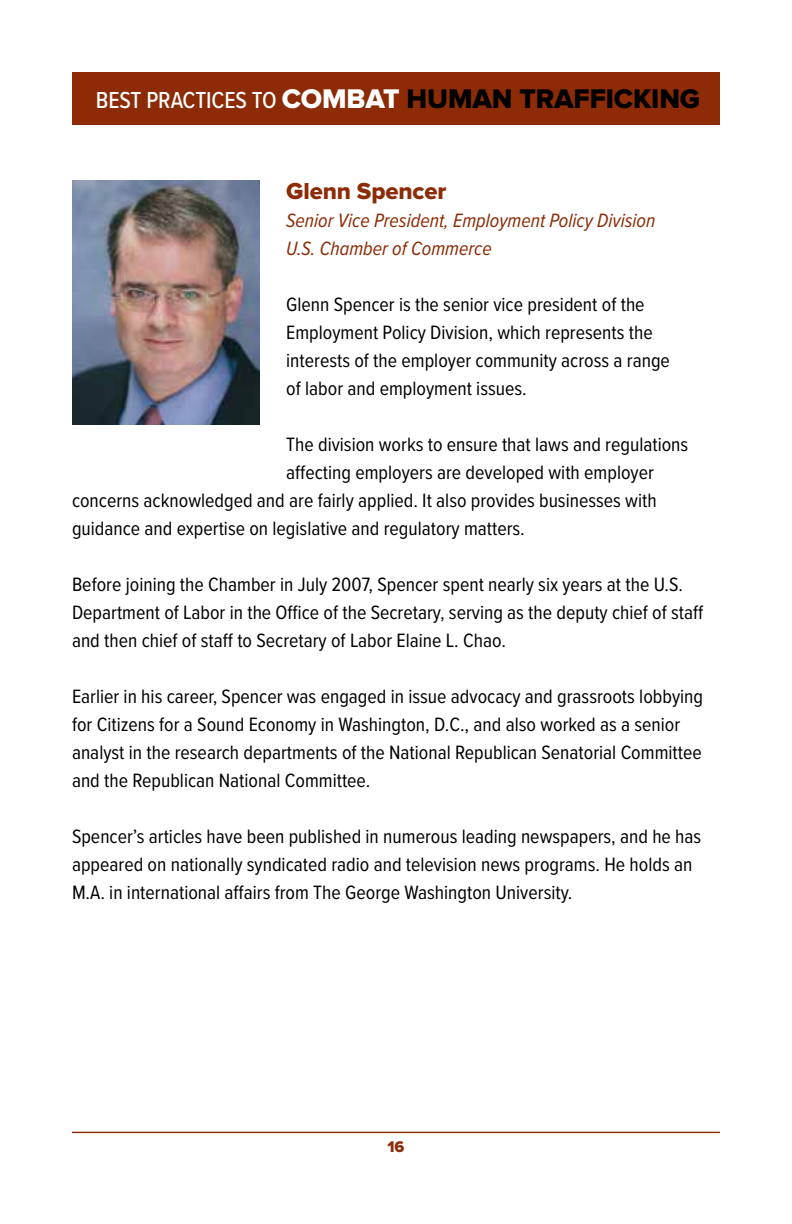
<style>
.page{position:relative;width:792px;height:1224px;background:#fff}
.page>*{position:absolute;margin:0;border:0;box-sizing:border-box;transform-origin:0 0}
.t1{font:28px "Proxima Nova Extrabld";letter-spacing:-.005em;color:#000}
.t2{font:24px "Proxima Nova Extrabld";letter-spacing:-.005em;color:#8c2b05}
.t3{font:20px/28px "Proxima Nova Cond";color:#000}
.t4{font:italic 20px/28px "Proxima Nova Cond";color:#8c2b05}
.t5{font:16px "Proxima Nova Extrabld";color:#8c2b05}
.s1{font-family:"Proxima Nova Cond";font-weight:500;font-size:24px;color:#fff}
.s2{color:#fff}
</style>
<div class="page">
<hr style="left:72px;top:1132px;width:648px;height:1px;background:#8c2b05">
<div style="left:72px;top:72px;width:648px;height:52px;background:#8c2b05"></div>
<img style="left:72px;top:180px;width:187px;height:245px">
<h1 class="t1" style="left:96px;top:82px;width:606px"><span class="s1">BEST PRACTICES TO</span> <span class="s2">COMBAT</span> HUMAN TRAFFICKING</h1>
<p class="t2" style="left:286px;top:177px;width:162px">Glenn Spencer</p>
<p class="t4" style="left:286px;top:205px;width:371px">Senior Vice President, Employment Policy Division<br>U.S. Chamber of Commerce</p>
<p class="t3" style="left:286px;top:289px;width:385px">Glenn Spencer is the senior vice president of the Employment Policy Division, which represents the interests of the employer community across a range of labor and employment issues.</p>
<p class="t3" style="left:286px;top:429px;width:404px">The division works to ensure that laws and regulations</p>
<p class="t3" style="left:286px;top:457px;width:369px">affecting employers are developed with employer</p>
<p class="t3" style="left:72px;top:485px;width:586px">concerns acknowledged and are fairly applied. It also provides businesses with</p>
<p class="t3" style="left:72px;top:513px;width:454px">guidance and expertise on legislative and regulatory matters.</p>
<p class="t3" style="left:72px;top:569px;width:633px">Before joining the Chamber in July 2007, Spencer spent nearly six years at the U.S.<br>Department of Labor in the Office of the Secretary, serving as the deputy chief of staff and then chief of staff to Secretary of Labor Elaine L. Chao.</p>
<p class="t3" style="left:72px;top:681px;width:633px">Earlier in his career, Spencer was engaged in issue advocacy and grassroots lobbying for Citizens for a Sound Economy in Washington, D.C., and also worked as a senior analyst in the research departments of the National Republican Senatorial Committee and the Republican National Committee.</p>
<p class="t3" style="left:72px;top:821px;width:631px">Spencer’s articles have been published in numerous leading newspapers, and he has appeared on nationally syndicated radio and television news programs. He holds an<br>M.A. in international affairs from The George Washington University.</p>
<p class="t5" style="left:388px;top:1138px;width:18px">16</p>
</div>
